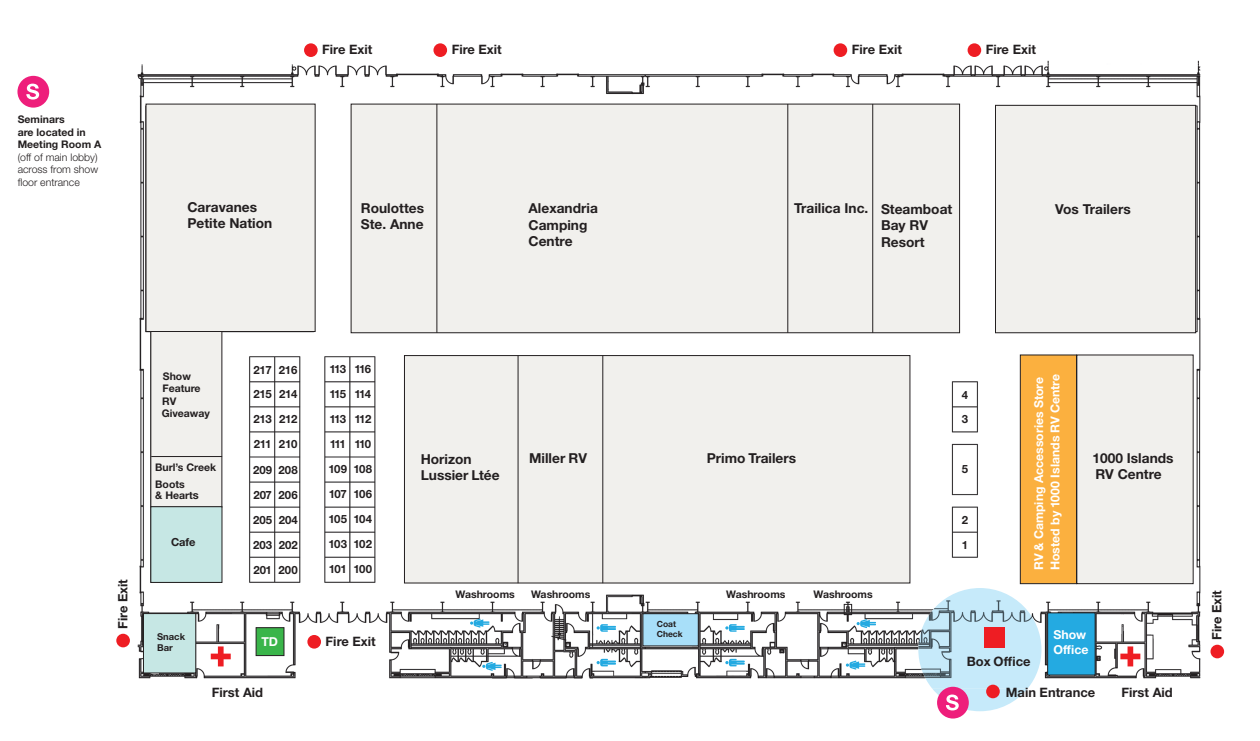
<style>
.page{position:relative;width:1260px;height:741px;background:#fff}
.page>*{position:absolute;margin:0;border:0;box-sizing:border-box;transform-origin:0 0}
.t1{font:700 13.74px/16.4px "Helvetica Neue LT Std";color:#231f20}
.t2{font:700 12.95px "Helvetica Neue LT Std";color:#231f20}
.t3{font:700 12.34px/14.8px "Helvetica Neue LT Std";color:#fff}
.t4{font:700 12.25px/16.4px "Helvetica Neue LT Std";color:#fff}
.t5{font:700 11.38px/24.8px "Helvetica Neue LT Std";letter-spacing:-.02em;color:#231f20}
.t6{font:700 11.11px "Helvetica Neue LT Std";color:#231f20}
.t7{font:700 10.5px/12.6px "Helvetica Neue LT Std";color:#231f20}
.t8{font:300 10.5px/12.6px "Helvetica Neue LT Std";color:#231f20;text-align:justify}
.t9{font:700 9.45px/10.6px "Helvetica Neue LT Std";color:#231f20}
.t10{font:700 8.49px/9.7px "Helvetica Neue LT Std";color:#231f20}
.s1{font-size:11.11px}
</style>
<div class="page">
<div style="left:17px;top:76px;width:32px;height:32px;background:#ee1e7b;border-radius:50%"></div>
<svg style="left:26px;top:84px;width:13px;height:15px"></svg>
<img style="left:123px;top:54px;width:1088px;height:625px">
<div style="left:1077px;top:354px;width:116px;height:229px;background:#f1f0ed"></div>
<div style="left:1020px;top:354px;width:57px;height:229px;background:#fbb03f;border:1px solid #231f20"></div>
<div style="left:995px;top:105px;width:201px;height:228px;background:#f1f0ed;border:1px solid #231f20"></div>
<div style="left:146px;top:104px;width:169px;height:227px;background:#f1f0ed"></div>
<div style="left:151px;top:331px;width:71px;height:176px;background:#f1f0ed"></div>
<div style="left:351px;top:104px;width:609px;height:229px;background:#f1f0ed;border:1px solid #231f20"></div>
<div style="left:404px;top:355px;width:506px;height:228px;background:#f1f0ed;border:1px solid #231f20"></div>
<hr style="left:788px;top:104px;width:1px;height:229px;background:#231f20">
<hr style="left:437px;top:104px;width:1px;height:229px;background:#231f20">
<hr style="left:872px;top:104px;width:1px;height:229px;background:#231f20">
<hr style="left:603px;top:355px;width:1px;height:228px;background:#231f20">
<hr style="left:518px;top:355px;width:1px;height:228px;background:#231f20">
<hr style="left:151px;top:456px;width:71px;height:1px;background:#231f20">
<svg style="left:1120px;top:646px;width:20px;height:20px"></svg>
<svg style="left:211px;top:646px;width:20px;height:20px"></svg>
<img style="left:918px;top:587px;width:123px;height:101px">
<div style="left:1047px;top:612px;width:48px;height:63px;background:#24aae1;border:1px solid #231f20"></div>
<div style="left:1211px;top:644px;width:13px;height:14px;background:#ee1d23;border-radius:50%"></div>
<div style="left:307px;top:634px;width:14px;height:14px;background:#ee1d23;border-radius:50%"></div>
<div style="left:116px;top:633px;width:14px;height:14px;background:#ee1d23;border-radius:50%"></div>
<div style="left:968px;top:43px;width:13px;height:14px;background:#ee1d23;border-radius:50%"></div>
<div style="left:834px;top:43px;width:13px;height:14px;background:#ee1d23;border-radius:50%"></div>
<div style="left:433px;top:43px;width:14px;height:14px;background:#ee1d23;border-radius:50%"></div>
<div style="left:304px;top:43px;width:14px;height:14px;background:#ee1d23;border-radius:50%"></div>
<svg style="left:725px;top:624px;width:20px;height:7px"></svg>
<svg style="left:725px;top:658px;width:20px;height:8px"></svg>
<svg style="left:597px;top:624px;width:19px;height:7px"></svg>
<svg style="left:597px;top:658px;width:19px;height:8px"></svg>
<svg style="left:857px;top:618px;width:19px;height:10px"></svg>
<svg style="left:846px;top:660px;width:20px;height:9px"></svg>
<svg style="left:482px;top:661px;width:20px;height:9px"></svg>
<svg style="left:470px;top:618px;width:20px;height:9px"></svg>
<div style="left:256px;top:627px;width:28px;height:28px;background:#3ab54a"></div>
<div style="left:151px;top:506px;width:71px;height:76px;background:#c6e7e4"></div>
<div style="left:984px;top:627px;width:21px;height:21px;background:#ee1d23"></div>
<svg style="left:986px;top:684px;width:14px;height:14px"></svg>
<div style="left:643px;top:613px;width:56px;height:33px;background:#a8dff9;border:1px solid #231f20"></div>
<div style="left:143px;top:613px;width:53px;height:60px;background:#c6e7e4;border:1px solid #231f20"></div>
<div style="left:937px;top:686px;width:32px;height:32px;background:#ee1e7b;border-radius:50%"></div>
<svg style="left:932px;top:688px;width:96px;height:23px"></svg>
<div style="left:1158px;top:629px;width:30px;height:23px;background:#fff"></div>
<p class="t7" style="left:18px;top:113px;width:85px">Seminars<br>are located in<br>Meeting Room A</p>
<p class="t8" style="left:18px;top:150px;width:82px">(off of main lobby) across from show floor entrance</p>
<p class="t2" style="left:322px;top:42px;width:52px">Fire Exit</p>
<p class="t2" style="left:452px;top:42px;width:52px">Fire Exit</p>
<p class="t2" style="left:852px;top:42px;width:52px">Fire Exit</p>
<p class="t2" style="left:986px;top:42px;width:52px">Fire Exit</p>
<p class="t1" style="left:187px;top:198px;width:86px">Caravanes<br>Petite Nation</p>
<p class="t1" style="left:361px;top:199px;width:65px">Roulottes<br>Ste. Anne</p>
<p class="t1" style="left:881px;top:200px;width:73px">Steamboat<br>Bay RV<br>Resort</p>
<p class="t1" style="left:529px;top:199px;width:71px">Alexandria<br>Camping<br>Centre</p>
<p class="t1" style="left:794px;top:199px;width:76px">Trailica Inc.</p>
<p class="t1" style="left:1055px;top:200px;width:77px">Vos Trailers</p>
<p class="t2" style="left:115px;top:628px;width:52px;rotate:-90deg">Fire Exit</p>
<p class="t7" style="left:162px;top:369px;width:50px">Show<br>Feature<br>RV<br>Giveaway</p>
<p class="t7" style="left:155px;top:459px;width:62px;line-height:16.1px">Burl’s Creek<br>Boots</p>
<p class="t7" style="left:155px;top:488px;width:45px">&amp; Heart<span class="s1">s</span></p>
<p class="t6" style="left:171px;top:535px;width:26px">Cafe</p>
<p class="t5" style="left:253px;top:357px;width:20px;line-height:24px">217<br>215</p>
<p class="t5" style="left:253px;top:406px;width:20px">213</p>
<p class="t5" style="left:254px;top:431px;width:19px">211</p>
<p class="t5" style="left:253px;top:456px;width:21px">209</p>
<p class="t5" style="left:253px;top:482px;width:20px">207</p>
<p class="t5" style="left:253px;top:507px;width:21px">205</p>
<p class="t5" style="left:253px;top:532px;width:21px">203</p>
<p class="t5" style="left:253px;top:557px;width:20px">201</p>
<p class="t5" style="left:279px;top:357px;width:20px;line-height:24px">216<br>214</p>
<p class="t5" style="left:279px;top:406px;width:20px">212</p>
<p class="t5" style="left:279px;top:431px;width:20px">210</p>
<p class="t5" style="left:279px;top:456px;width:21px">208</p>
<p class="t5" style="left:279px;top:482px;width:21px">206</p>
<p class="t5" style="left:279px;top:507px;width:20px">204</p>
<p class="t5" style="left:279px;top:532px;width:20px">202</p>
<p class="t5" style="left:279px;top:557px;width:21px">200</p>
<p class="t5" style="left:329px;top:356px;width:18px">113<br>115</p>
<p class="t5" style="left:329px;top:406px;width:18px">113<br>111</p>
<p class="t5" style="left:328px;top:456px;width:20px">109<br>107</p>
<p class="t5" style="left:328px;top:506px;width:20px">105</p>
<p class="t5" style="left:328px;top:531px;width:20px">103</p>
<p class="t5" style="left:329px;top:556px;width:19px">101</p>
<p class="t5" style="left:355px;top:356px;width:18px">116<br>114</p>
<p class="t5" style="left:354px;top:406px;width:18px">112<br>110</p>
<p class="t5" style="left:354px;top:456px;width:20px">108<br>106</p>
<p class="t5" style="left:354px;top:506px;width:20px">104</p>
<p class="t5" style="left:354px;top:531px;width:20px">102</p>
<p class="t5" style="left:354px;top:556px;width:20px">100</p>
<p class="t1" style="left:421px;top:450px;width:80px">Horizon<br>Lussier Ltée</p>
<p class="t1" style="left:529px;top:450px;width:60px">Miller RV</p>
<p class="t1" style="left:707px;top:449px;width:91px">Primo Trailers</p>
<p class="t5" style="left:962px;top:382px;width:8px;line-height:24px">4<br>3</p>
<p class="t5" style="left:962px;top:456px;width:8px">5</p>
<p class="t5" style="left:962px;top:506px;width:8px">2</p>
<p class="t5" style="left:962px;top:532px;width:8px">1</p>
<p class="t4" style="left:1030px;top:570px;width:198px;rotate:-90deg">RV &amp; Camping Accessories Store<br>Hosted by 1000 Islands RV Centre</p>
<p class="t1" style="left:1093px;top:449px;width:82px">1000 Islands<br>RV Centre</p>
<p class="t7" style="left:456px;top:587px;width:61px">Washrooms</p>
<p class="t7" style="left:531px;top:587px;width:61px">Washrooms</p>
<p class="t7" style="left:726px;top:587px;width:61px">Washrooms</p>
<p class="t7" style="left:814px;top:587px;width:61px">Washrooms</p>
<p class="t9" style="left:157px;top:631px;width:30px">Snack<br>Bar</p>
<p class="t3" style="left:261px;top:633px;width:18px">TD</p>
<p class="t2" style="left:326px;top:633px;width:52px">Fire Exit</p>
<p class="t10" style="left:657px;top:618px;width:27px">Coat<br>Check</p>
<p class="t3" style="left:1053px;top:626px;width:37px">Show<br>Office</p>
<p class="t2" style="left:967px;top:653px;width:65px">Box Office</p>
<p class="t2" style="left:1006px;top:683px;width:91px">Main Entrance</p>
<p class="t2" style="left:212px;top:683px;width:53px">First Aid</p>
<p class="t2" style="left:1122px;top:683px;width:53px">First Aid</p>
<p class="t2" style="left:1209px;top:639px;width:52px;rotate:-90deg">Fire Exit</p>
</div>
